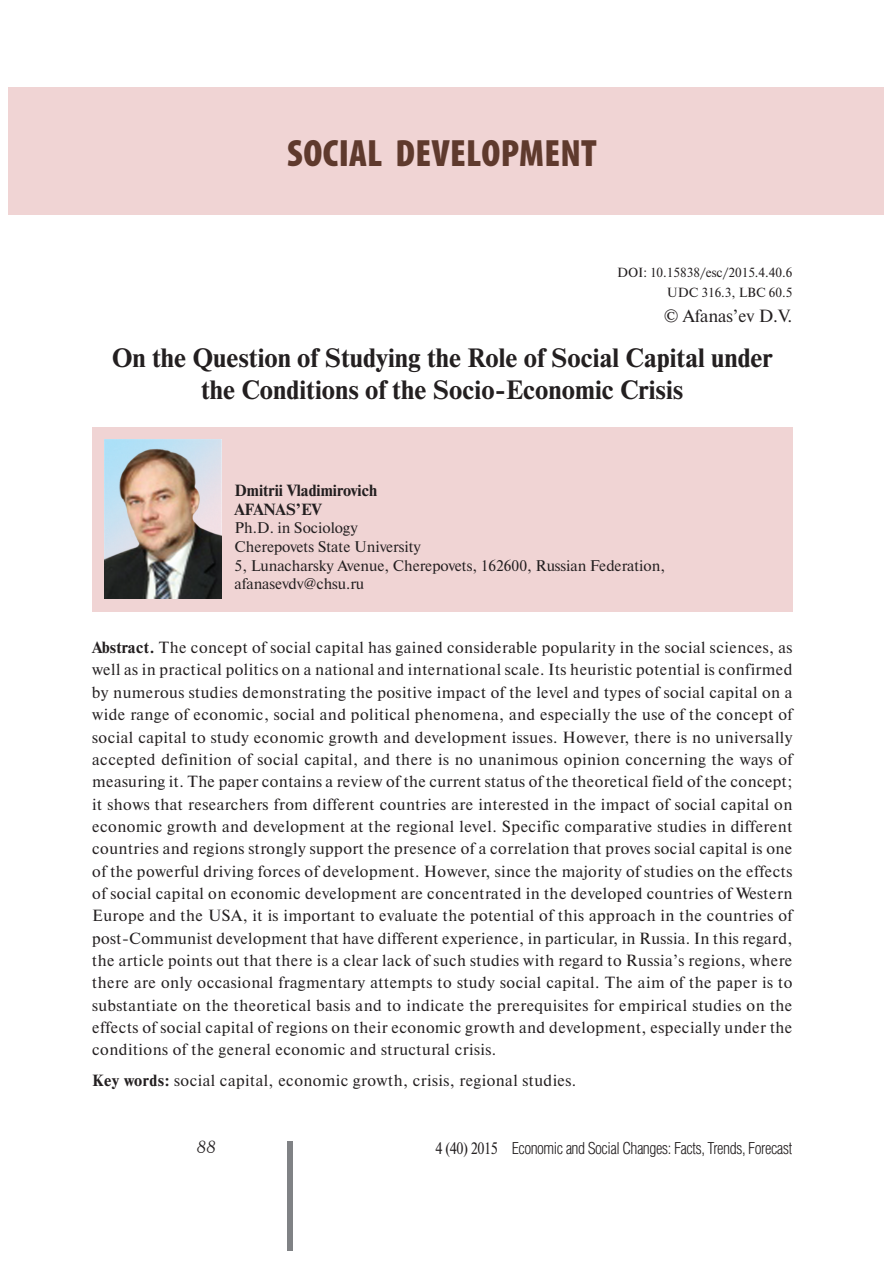
<style>
.page{position:relative;width:893px;height:1263px;background:#fff}
.page>*{position:absolute;margin:0;border:0;box-sizing:border-box;transform-origin:0 0}
.t1{font:900 condensed 38.25px "Myriad Pro";letter-spacing:.01em;color:#5f3a2d}
.t2{font:700 26.4px/31.8px "Newton C";color:#231f20;text-align:center}
.t3{font:17.7px "Newton C";color:#231f20}
.t4{font:italic 17.7px "Academy";color:#231f20}
.t5{font:300 16.65px "Helios Cond";letter-spacing:-.03em;color:#231f20}
.t6{font:16.2px/22.4px "Newton C";letter-spacing:.03em;color:#231f20;text-align:justify}
.t7{font:700 16.2px/19.4px "Newton C";color:#231f20}
.t8{font:15.45px/18.5px "Newton C";color:#231f20}
.t9{font:13.2px/20.1px "Newton C";color:#231f20;text-align:right}
.s1{font-weight:700}
.s2{font-family:"Newton C";font-weight:400}
</style>
<div class="page">
<div style="left:287px;top:1141px;width:6px;height:109px;background:#808285"></div>
<div style="left:92px;top:427px;width:701px;height:184px;background:#f0d4d4"></div>
<div style="left:9px;top:88px;width:875px;height:127px;background:#f0d4d4"></div>
<img style="left:105px;top:440px;width:116px;height:158px">
<h1 class="t1" style="left:287px;top:140px;width:311px">SOCIAL DEVELOPMENT</h1>
<p class="t9" style="left:617px;top:263px;width:177px">DOI: 10.15838/esc/2015.4.40.6<br>UDC 316.3, LBC 60.5</p>
<p class="t3" style="left:664px;top:310px;width:130px">© Afanas’ev D.V.</p>
<h2 class="t2" style="left:112px;top:344px;width:662px">On the Question of Studying the Role of Social Capital under the Conditions of the Socio-Economic Crisis</h2>
<p class="t7" style="left:235px;top:481px;width:144px">Dmitrii Vladimirovich<br>AFANAS’EV</p>
<p class="t8" style="left:235px;top:520px;width:432px">Ph.D. in Sociology<br>Cherepovets State University<br>5, Lunacharsky Avenue, Cherepovets, 162600, Russian Federation, afanasevdv@chsu.ru</p>
<p class="t6" style="left:92px;top:638px;width:702px"><span class="s1">Abstract.</span> The concept of social capital has gained considerable popularity in the social sciences, as well as in practical politics on a national and international scale. Its heuristic potential is confirmed by numerous studies demonstrating the positive impact of the level and types of social capital on a wide range of economic, social and political phenomena, and especially the use of the concept of social capital to study economic growth and development issues. However, there is no universally accepted definition of social capital, and there is no unanimous opinion concerning the ways of measuring it. The paper contains a review of the current status of the theoretical field of the concept; it shows that researchers from different countries are interested in the impact of social capital on economic growth and development at the regional level. Specific comparative studies in different countries and regions strongly support the presence of a correlation that proves social capital is one of the powerful driving forces of development. However, since the majority of studies on the effects of social capital on economic development are concentrated in the developed countries of Western Europe and the USA, it is important to evaluate the potential of this approach in the countries of post-Communist development that have different experience, in particular, in Russia. In this regard, the article points out that there is a clear lack of such studies with regard to Russia’s regions, where there are only occasional fragmentary attempts to study social capital. The aim of the paper is to substantiate on the theoretical basis and to indicate the prerequisites for empirical studies on the effects of social capital of regions on their economic growth and development, especially under the conditions of the general economic and structural crisis.</p>
<p class="t6" style="left:92px;top:1071px;width:486px"><span class="s1">Key words:</span> social capital, economic growth, crisis, regional studies.</p>
<p class="t4" style="left:196px;top:1139px;width:21px">88</p>
<p class="t5" style="left:436px;top:1143px;width:358px"><span class="s2">4 (40) 2015</span> Economic and Social Changes: Facts, Trends, Forecast</p>
</div>
